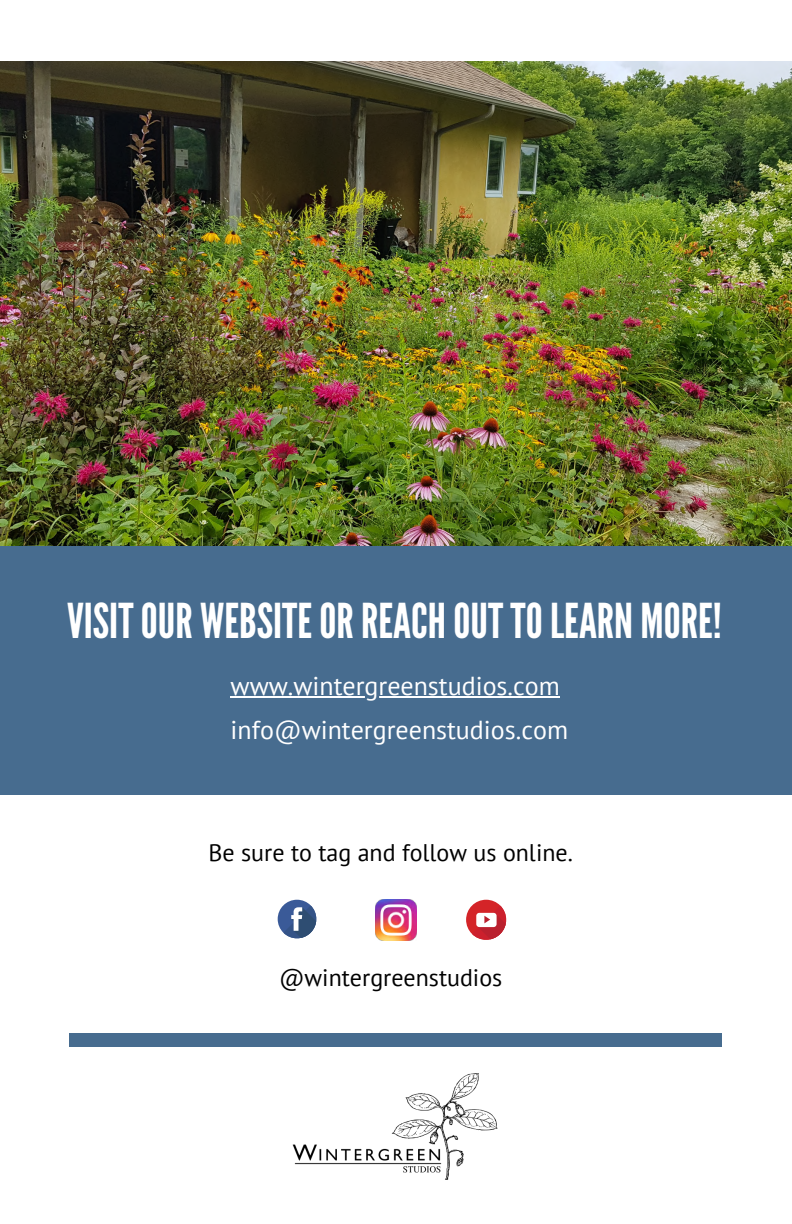
<style>
.page{position:relative;width:792px;height:1224px;background:#fff}
.page>*{position:absolute;margin:0;border:0;box-sizing:border-box;transform-origin:0 0}
.t1{font:48px "League Gothic";color:#fff}
.t2{font:26px/43.8px "PT Sans";color:#fff}
.t3{font:24px "PT Sans";color:#000}
</style>
<div class="page">
<img style="left:0;top:61px;width:792px;height:486px">
<div style="left:69px;top:1033px;width:652px;height:14px;background:#476c8f"></div>
<div style="left:278px;top:900px;width:38px;height:38px;background:#3a5a98;border-radius:50%"></div>
<svg style="left:283px;top:905px;width:34px;height:34px"></svg>
<div style="left:466px;top:900px;width:40px;height:40px;background:#d42428;border-radius:50%"></div>
<svg style="left:472px;top:906px;width:35px;height:34px"></svg>
<img style="left:376px;top:900px;width:40px;height:40px">
<div style="left:0;top:547px;width:792px;height:248px;background:#476c8f"></div>
<hr style="left:231px;top:697px;width:329px;height:1px;background:#fff">
<img style="left:292px;top:1073px;width:206px;height:107px">
<h1 class="t1" style="left:67px;top:593px;width:656px">VISITOUR WEBSITEORREACHOUTTOLEARN MORE!</h1>
<p class="t2" style="left:231px;top:664px;width:339px">www.wintergreenstudios.com info@wintergreenstudios.com</p>
<p class="t3" style="left:209px;top:837px;width:366px">Be sure to tag and follow us online.</p>
<p class="t3" style="left:279px;top:961px;width:225px">@wintergreenstudios</p>
</div>
